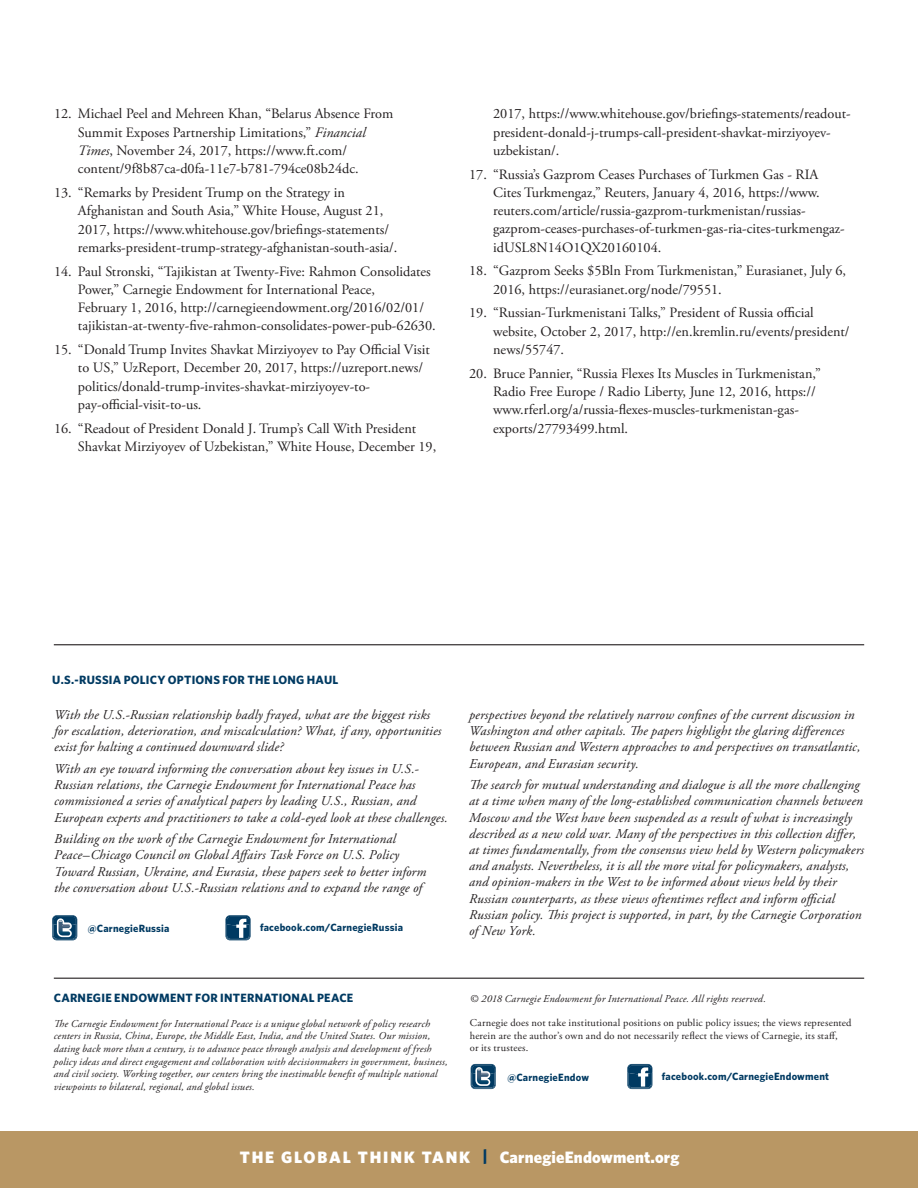
<style>
.page{position:relative;width:918px;height:1188px;background:#fff}
.page>*{position:absolute;margin:0;border:0;box-sizing:border-box;transform-origin:0 0}
.t1{font:900 16.5px "Whitney";letter-spacing:.01em;color:#fff}
.t2{font:14.25px/18.3px "Adobe Garamond Pro";color:#231f20}
.t3{font:italic 13.5px/16.2px "Adobe Garamond Pro";letter-spacing:.01em;color:#231f20}
.t4{font:700 12px "Whitney";letter-spacing:.02em;color:#003a62}
.t5{font:italic 10.5px/12.6px "Adobe Garamond Pro";letter-spacing:.02em;color:#231f20}
.t6{font:10.5px/12.6px "Adobe Garamond Pro";letter-spacing:.02em;color:#231f20}
.t7{font:700 10.5px "Whitney";letter-spacing:.02em;color:#003a62}
.s1{font-style:italic}
.s2{color:#003a62}
</style>
<div class="page">
<div style="left:0;top:1131px;width:918px;height:57px;background:#b99764"></div>
<hr style="left:54px;top:978px;width:810px;height:1px;background:#231f20">
<hr style="left:54px;top:644px;width:810px;height:1px;background:#231f20">
<svg style="left:471px;top:1064px;width:25px;height:25px"></svg>
<svg style="left:627px;top:1064px;width:25px;height:25px"></svg>
<svg style="left:225px;top:915px;width:26px;height:25px"></svg>
<svg style="left:52px;top:915px;width:25px;height:25px"></svg>
<p class="t2" style="left:78px;top:105px;width:317px;text-indent:-24px">12. Michael Peel and Mehreen Khan, “Belarus Absence From Summit Exposes Partnership Limitations,” <span class="s1">Financial Times</span>, November 24, 2017, https://www.ft.com/ content/9f8b87ca-d0fa-11e7-b781-794ce08b24dc.</p>
<p class="t2" style="left:78px;top:184px;width:321px;text-indent:-24px">13. “Remarks by President Trump on the Strategy in Afghanistan and South Asia,” White House, August 21, 2017, https://www.whitehouse.gov/briefings-statements/ remarks-president-trump-strategy-afghanistan-south-asia/.</p>
<p class="t2" style="left:78px;top:262px;width:359px;text-indent:-24px">14. Paul Stronski, “Tajikistan at Twenty-Five: Rahmon Consolidates Power,” Carnegie Endowment for International Peace,<br>February 1, 2016, http://carnegieendowment.org/2016/02/01/ tajikistan-at-twenty-five-rahmon-consolidates-power-pub-62630.</p>
<p class="t2" style="left:78px;top:341px;width:353px;text-indent:-24px">15. “Donald Trump Invites Shavkat Mirziyoyev to Pay Official Visit to US,” UzReport, December 20, 2017, https://uzreport.news/ politics/donald-trump-invites-shavkat-mirziyoyev-to&shy;pay-official-visit-to-us.</p>
<p class="t2" style="left:78px;top:420px;width:360px;text-indent:-24px">16. “Readout of President Donald J. Trump’s Call With President<br>Shavkat Mirziyoyev of Uzbekistan,” White House, December 19,</p>
<p class="t2" style="left:493px;top:105px;width:359px">2017, https://www.whitehouse.gov/briefings-statements/readout&shy;president-donald-j-trumps-call-president-shavkat-mirziyoyev&shy;uzbekistan/.</p>
<p class="t2" style="left:493px;top:165px;width:353px;text-indent:-24px">17. “Russia’s Gazprom Ceases Purchases of Turkmen Gas - RIA Cites Turkmengaz,” Reuters, January 4, 2016, https://www. reuters.com/article/russia-gazprom-turkmenistan/russias&shy;gazprom-ceases-purchases-of-turkmen-gas-ria-cites-turkmengaz&shy;idUSL8N14O1QX20160104.</p>
<p class="t2" style="left:493px;top:262px;width:355px;text-indent:-24px">18. “Gazprom Seeks $5Bln From Turkmenistan,” Eurasianet, July 6,<br>2016, https://eurasianet.org/node/79551.</p>
<p class="t2" style="left:493px;top:304px;width:358px;text-indent:-24px">19. “Russian-Turkmenistani Talks,” President of Russia official website, October 2, 2017, http://en.kremlin.ru/events/president/ news/55747.</p>
<p class="t2" style="left:493px;top:365px;width:329px;text-indent:-24px">20. Bruce Pannier, “Russia Flexes Its Muscles in Turkmenistan,” Radio Free Europe / Radio Liberty, June 12, 2016, https:// www.rferl.org/a/russia-flexes-muscles-turkmenistan-gas&shy;exports/27793499.html.</p>
<p class="t4" style="left:52px;top:672px;width:288px">U.S.-RUSSIA POLICY OPTIONS FOR THE LONG HAUL</p>
<p class="t3" style="left:54px;top:707px;width:389px">With the U.S.-Russian relationship badly frayed, what are the biggest risks for escalation, deterioration, and miscalculation? What, if any, opportunities exist for halting a continued downward slide?</p>
<p class="t3" style="left:54px;top:761px;width:395px">With an eye toward informing the conversation about key issues in U.S.- Russian relations, the Carnegie Endowment for International Peace has commissioned a series of analytical papers by leading U.S., Russian, and European experts and practitioners to take a cold-eyed look at these challenges.</p>
<p class="t3" style="left:54px;top:831px;width:374px">Building on the work of the Carnegie Endowment for International Peace–Chicago Council on Global Affairs Task Force on U.S. Policy Toward Russian, Ukraine, and Eurasia, these papers seek to better inform the conversation about U.S.-Russian relations and to expand the range of</p>
<p class="t7" style="left:88px;top:921px;width:83px">@CarnegieRussia</p>
<p class="t7" style="left:260px;top:921px;width:144px">facebook.com/CarnegieRussia</p>
<p class="t3" style="left:469px;top:707px;width:393px">perspectives beyond the relatively narrow confines of the current discussion in Washington and other capitals. The papers highlight the glaring differences between Russian and Western approaches to and perspectives on transatlantic, European, and Eurasian security.</p>
<p class="t3" style="left:469px;top:777px;width:396px">The search for mutual understanding and dialogue is all the more challenging at a time when many of the long-established communication channels between Moscow and the West have been suspended as a result of what is increasingly described as a new cold war. Many of the perspectives in this collection differ, at times fundamentally, from the consensus view held by Western policymakers and analysts. Nevertheless, it is all the more vital for policymakers, analysts, and opinion-makers in the West to be informed about views held by their Russian counterparts, as these views oftentimes reflect and inform official Russian policy. This project is supported, in part, by the Carnegie Corporation of New York.</p>
<p class="t4" style="left:54px;top:990px;width:301px">CARNEGIE ENDOWMENT FOR INTERNATIONAL PEACE</p>
<p class="t5" style="left:54px;top:1017px;width:396px">The Carnegie Endowment for International Peace is a unique global network of policy research centers in Russia, China, Europe, the Middle East, India, and the United States. Our mission, dating back more than a century, is to advance peace through analysis and development of fresh policy ideas and direct engagement and collaboration with decisionmakers in government, business, and civil society. Working together, our centers bring the inestimable benefit of multiple national viewpoints to bilateral, regional, and global issues.</p>
<p class="t5" style="left:470px;top:993px;width:298px">© 2018 Carnegie Endowment for International Peace. All rights reserved.</p>
<p class="t6" style="left:470px;top:1017px;width:383px">Carnegie does not take institutional positions on public policy issues; the views represented herein are the author’s own and do not necessarily reflect the views of Carnegie, its staff,<br>or its trustees.</p>
<p class="t7" style="left:507px;top:1070px;width:83px">@CarnegieEndow</p>
<p class="t7" style="left:662px;top:1069px;width:169px">facebook.com/CarnegieEndowment</p>
<p class="t1" style="left:240px;top:1146px;width:441px">THE GLOBAL THINK TANK <span class="s2">|</span> CarnegieEndowment.org</p>
</div>
